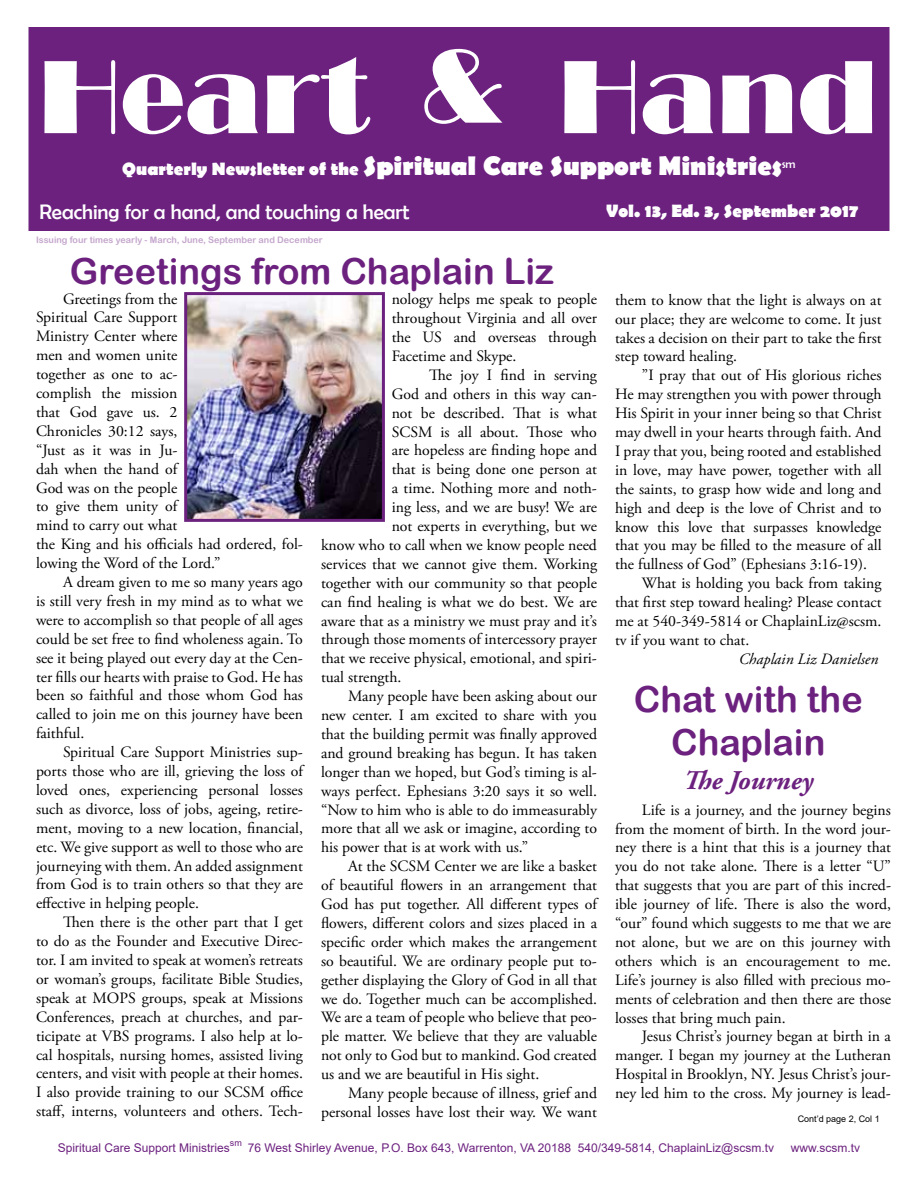
<style>
.page{position:relative;width:918px;height:1188px;background:#fff}
.page>*{position:absolute;margin:0;border:0;box-sizing:border-box;transform-origin:0 0}
.t1{font:108px "Broadway";color:#fff}
.t2{font:36px/43.2px "Arial Rounded MT Bold";color:#6c217f;text-align:center}
.t3{font:700 27px "Berlin Sans FB";color:#fff}
.t4{font:italic 700 27px "Adobe Garamond Pro";color:#6c217f}
.t5{font:21px "Berlin Sans FB";color:#fff}
.t6{font:700 18px "Berlin Sans FB";color:#fff}
.t7{font:15.75px/18.9px "Adobe Garamond Pro";color:#000;text-align:justify}
.t8{font:italic 15.75px "Adobe Garamond Pro";color:#000}
.t9{font:12px "Arial";color:#6c217f}
.t10{font:12px "Berlin Sans FB";color:#fff}
.t11{font:9px "Arial Rounded MT Bold";color:#c4a6cc}
.t12{font:9px "Arial";color:#000}
.t13{font:9px "Arial";color:#6c217f}
.s1{font-size:18px}
</style>
<div class="page">
<img style="left:188px;top:296px;width:193px;height:222px">
<div style="left:184px;top:292px;width:201px;height:230px;border:3px solid #6c217f"></div>
<div style="left:28px;top:27px;width:862px;height:204px;background:#6c217f"></div>
<h1 class="t1" style="left:38px;top:35px;width:841px">Heart &amp; Hand</h1>
<h3 class="t3" style="left:122px;top:151px;width:661px"><span class="s1">Quarterly Newsletter of the</span> Spiritual Care Support Ministries</h3>
<p class="t10" style="left:782px;top:157px;width:15px">sm</p>
<h3 class="t5" style="left:39px;top:200px;width:372px">Reaching for a hand, and touching a heart</h3>
<p class="t11" style="left:36px;top:235px;width:288px">Issuing four times yearly - March, June, September and December</p>
<p class="t6" style="left:606px;top:201px;width:254px">Vol. 13, Ed. 3, September 2017</p>
<h2 class="t2" style="left:70px;top:249px;width:486px">Greetings from Chaplain Liz</h2>
<p class="t7" style="left:36px;top:290px;width:269px;text-align:left;text-indent:27px">Greetings from the<br>Spiritual Care Support<br>Ministry Center where<br>men and women unite<br>together as one to ac-<br>complish the mission<br>that God gave us. 2<br>Chronicles 30:12 says,<br>“Just as it was in Ju-<br>dah when the hand of<br>God was on the people<br>to give them unity of<br>mind to carry out what<br>the King and his officials had ordered, fol&shy;lowing the Word of the Lord.”</p>
<p class="t7" style="left:36px;top:573px;width:269px;text-indent:27px">A dream given to me so many years ago is still very fresh in my mind as to what we were to accomplish so that people of all ages could be set free to find wholeness again. To see it being played out every day at the Cen&shy;ter fills our hearts with praise to God. He has been so faithful and those whom God has called to join me on this journey have been faithful.</p>
<p class="t7" style="left:36px;top:743px;width:269px;text-indent:27px">Spiritual Care Support Ministries sup&shy;ports those who are ill, grieving the loss of loved ones, experiencing personal losses such as divorce, loss of jobs, ageing, retire&shy;ment, moving to a new location, financial, etc. We give support as well to those who are journeying with them. An added assignment from God is to train others so that they are effective in helping people.</p>
<p class="t7" style="left:36px;top:913px;width:269px;text-indent:27px">Then there is the other part that I get to do as the Founder and Executive Direc&shy;tor. I am invited to speak at women’s retreats or woman’s groups, facilitate Bible Studies, speak at MOPS groups, speak at Missions Conferences, preach at churches, and par&shy;ticipate at VBS programs. I also help at lo&shy;cal hospitals, nursing homes, assisted living centers, and visit with people at their homes.<br>I also provide training to our SCSM office staff, interns, volunteers and others. Tech-</p>
<p class="t7" style="left:392px;top:290px;width:207px">nology helps me speak to people throughout Virginia and all over the US and overseas through Facetime and Skype.</p>
<p class="t7" style="left:429px;top:366px;width:169px">The joy I find in serving</p>
<p class="t7" style="left:392px;top:385px;width:207px">God and others in this way can-</p>
<p class="t7" style="left:392px;top:404px;width:207px">not be described. That is what</p>
<p class="t7" style="left:392px;top:423px;width:207px">SCSM is all about. Those who</p>
<p class="t7" style="left:392px;top:442px;width:207px">are hopeless are finding hope and</p>
<p class="t7" style="left:392px;top:460px;width:207px">that is being done one person at</p>
<p class="t7" style="left:392px;top:479px;width:207px">a time. Nothing more and noth-</p>
<p class="t7" style="left:392px;top:498px;width:207px">ing less, and we are busy! We are</p>
<p class="t7" style="left:392px;top:517px;width:207px">not experts in everything, but we</p>
<p class="t7" style="left:321px;top:536px;width:277px">know who to call when we know people need</p>
<p class="t7" style="left:321px;top:555px;width:278px">services that we cannot give them. Working</p>
<p class="t7" style="left:321px;top:574px;width:278px">together with our community so that people</p>
<p class="t7" style="left:321px;top:593px;width:278px">can find healing is what we do best. We are</p>
<p class="t7" style="left:321px;top:612px;width:277px">aware that as a ministry we must pray and it’s</p>
<p class="t7" style="left:321px;top:631px;width:278px">through those moments of intercessory prayer</p>
<p class="t7" style="left:321px;top:649px;width:278px">that we receive physical, emotional, and spiri-</p>
<p class="t7" style="left:321px;top:668px;width:82px">tual strength.</p>
<p class="t7" style="left:348px;top:687px;width:251px">Many people have been asking about our</p>
<p class="t7" style="left:321px;top:706px;width:278px">new center. I am excited to share with you</p>
<p class="t7" style="left:321px;top:725px;width:278px">that the building permit was finally approved</p>
<p class="t7" style="left:321px;top:744px;width:277px">and ground breaking has begun. It has taken</p>
<p class="t7" style="left:321px;top:763px;width:277px">longer than we hoped, but God’s timing is al-</p>
<p class="t7" style="left:321px;top:782px;width:277px">ways perfect. Ephesians 3:20 says it so well.</p>
<p class="t7" style="left:321px;top:801px;width:278px">“Now to him who is able to do immeasurably</p>
<p class="t7" style="left:321px;top:820px;width:278px">more that all we ask or imagine, according to</p>
<p class="t7" style="left:321px;top:838px;width:209px">his power that is at work with us.”</p>
<p class="t7" style="left:348px;top:857px;width:250px">At the SCSM Center we are like a basket</p>
<p class="t7" style="left:321px;top:876px;width:278px">of beautiful flowers in an arrangement that</p>
<p class="t7" style="left:321px;top:895px;width:277px">God has put together. All different types of</p>
<p class="t7" style="left:321px;top:914px;width:278px">flowers, different colors and sizes placed in a</p>
<p class="t7" style="left:321px;top:933px;width:277px">specific order which makes the arrangement</p>
<p class="t7" style="left:321px;top:952px;width:277px">so beautiful. We are ordinary people put to-</p>
<p class="t7" style="left:321px;top:971px;width:278px">gether displaying the Glory of God in all that</p>
<p class="t7" style="left:321px;top:990px;width:277px">we do. Together much can be accomplished.</p>
<p class="t7" style="left:321px;top:1009px;width:277px">We are a team of people who believe that peo-</p>
<p class="t7" style="left:321px;top:1027px;width:278px">ple matter. We believe that they are valuable</p>
<p class="t7" style="left:321px;top:1046px;width:277px">not only to God but to mankind. God created</p>
<p class="t7" style="left:321px;top:1065px;width:220px">us and we are beautiful in His sight.</p>
<p class="t7" style="left:348px;top:1084px;width:251px">Many people because of illness, grief and</p>
<p class="t7" style="left:321px;top:1103px;width:278px">personal losses have lost their way. We want</p>
<p class="t7" style="left:615px;top:291px;width:268px">them to know that the light is always on at our place; they are welcome to come. It just takes a decision on their part to take the first step toward healing.</p>
<p class="t7" style="left:642px;top:366px;width:241px">”I pray that out of His glorious riches</p>
<p class="t7" style="left:615px;top:385px;width:268px">He may strengthen you with power through</p>
<p class="t7" style="left:615px;top:404px;width:268px">His Spirit in your inner being so that Christ</p>
<p class="t7" style="left:615px;top:423px;width:268px">may dwell in your hearts through faith. And</p>
<p class="t7" style="left:615px;top:442px;width:268px">I pray that you, being rooted and established</p>
<p class="t7" style="left:615px;top:461px;width:268px">in love, may have power, together with all</p>
<p class="t7" style="left:615px;top:480px;width:268px">the saints, to grasp how wide and long and</p>
<p class="t7" style="left:615px;top:499px;width:268px">high and deep is the love of Christ and to</p>
<p class="t7" style="left:615px;top:518px;width:268px">know this love that surpasses knowledge</p>
<p class="t7" style="left:615px;top:537px;width:268px">that you may be filled to the measure of all</p>
<p class="t7" style="left:615px;top:555px;width:254px">the fullness of God” (Ephesians 3:16-19).</p>
<p class="t7" style="left:642px;top:574px;width:241px">What is holding you back from taking</p>
<p class="t7" style="left:615px;top:593px;width:268px">that first step toward healing? Please contact</p>
<p class="t7" style="left:615px;top:612px;width:268px">me at 540-349-5814 or ChaplainLiz@scsm.</p>
<p class="t7" style="left:615px;top:631px;width:136px">tv if you want to chat.</p>
<p class="t8" style="left:739px;top:649px;width:141px">Chaplain Liz Danielsen</p>
<h2 class="t2" style="left:634px;top:677px;width:231px">Chat with the<br>Chaplain</h2>
<h3 class="t4" style="left:683px;top:765px;width:131px">The Journey</h3>
<p class="t7" style="left:615px;top:801px;width:278px;text-indent:27px">Life is a journey, and the journey begins from the moment of birth. In the word jour&shy;ney there is a hint that this is a journey that you do not take alone. There is a letter “U” that suggests that you are part of this incred&shy;ible journey of life. There is also the word, “our” found which suggests to me that we are not alone, but we are on this journey with others which is an encouragement to me.<br>Life’s journey is also filled with precious mo&shy;ments of celebration and then there are those losses that bring much pain.</p>
<p class="t7" style="left:615px;top:1028px;width:278px;text-indent:27px">Jesus Christ’s journey began at birth in a manger. I began my journey at the Lutheran Hospital in Brooklyn, NY. Jesus Christ’s jour&shy;ney led him to the cross. My journey is lead-</p>
<p class="t12" style="left:798px;top:1112px;width:84px">Cont’d page 2, Col 1</p>
<p class="t9" style="left:58px;top:1140px;width:174px">Spiritual Care Support Ministries</p>
<p class="t13" style="left:230px;top:1137px;width:13px">sm</p>
<p class="t9" style="left:248px;top:1140px;width:528px">76 West Shirley Avenue, P.O. Box 643, Warrenton, VA 20188 540/349-5814, ChaplainLiz@scsm.tv</p>
<p class="t9" style="left:791px;top:1140px;width:71px">www.scsm.tv</p>
</div>
